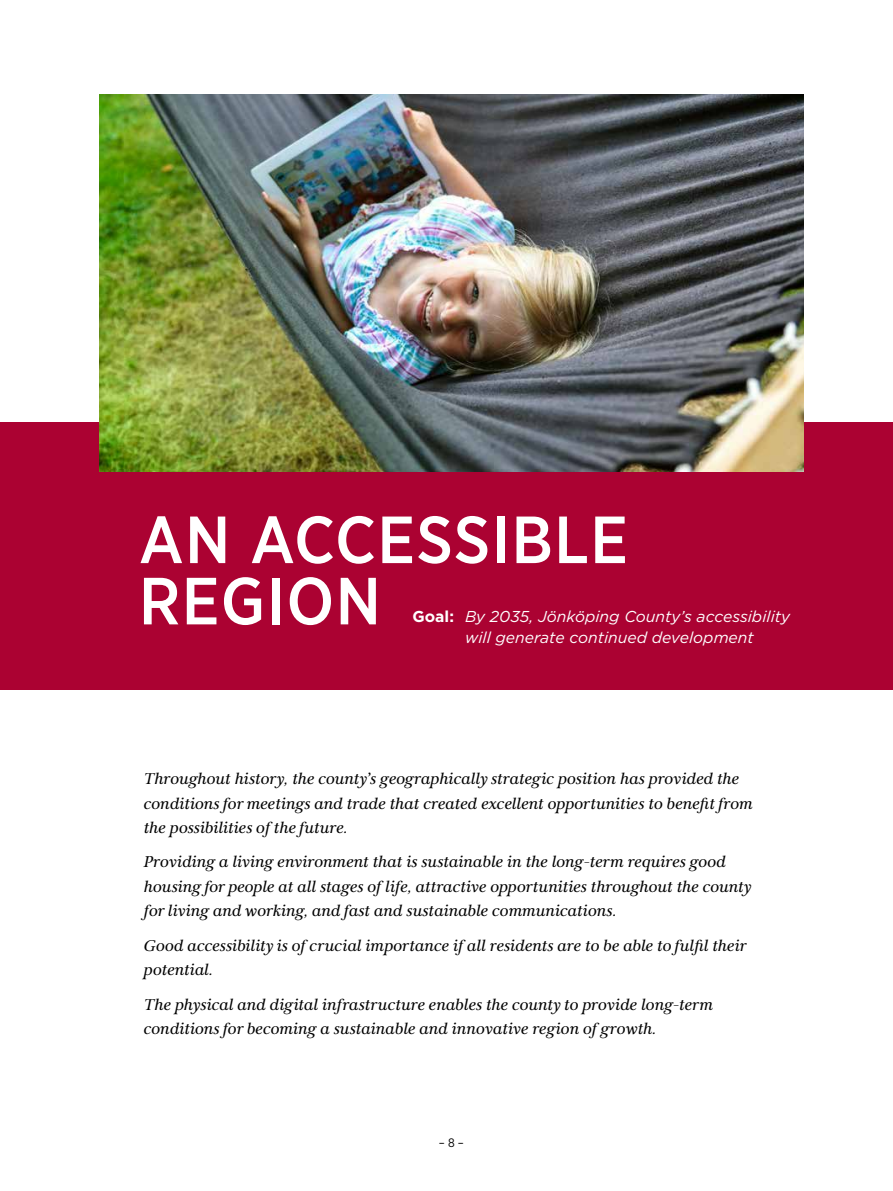
<style>
.page{position:relative;width:893px;height:1191px;background:#fff}
.page>*{position:absolute;margin:0;border:0;box-sizing:border-box;transform-origin:0 0}
.t1{font:500 66.5px/61.2px "Gotham Narrow";letter-spacing:.02em;color:#fff}
.t2{font:italic 15.75px/21px "Gotham";color:#fff}
.t3{font:italic 15.4px/24.5px "Carrig Pro";color:#000}
.t4{font:12.25px "Gotham Narrow";color:#000}
.s1{font-weight:700;font-style:normal}
</style>
<div class="page">
<div style="left:0;top:422px;width:893px;height:268px;background:#ab0232"></div>
<img style="left:99px;top:94px;width:705px;height:377px">
<h1 class="t1" style="left:139px;top:508px;width:491px">AN ACCESSIBLE<br>REGION</h1>
<p class="t2" style="left:465px;top:605px;width:327px;text-indent:-52px"><span class="s1">Goal:</span> By 2035, Jönköping County’s accessibility will generate continued development</p>
<p class="t3" style="left:144px;top:766px;width:610px">Throughout history, the county’s geographically strategic position has provided the conditions for meetings and trade that created excellent opportunities to benefit from the possibilities of the future.</p>
<p class="t3" style="left:144px;top:849px;width:609px">Providing a living environment that is sustainable in the long-term requires good housing for people at all stages of life, attractive opportunities throughout the county for living and working, and fast and sustainable communications.</p>
<p class="t3" style="left:144px;top:933px;width:605px">Good accessibility is of crucial importance if all residents are to be able to fulfil their potential.</p>
<p class="t3" style="left:144px;top:992px;width:571px">The physical and digital infrastructure enables the county to provide long-term conditions for becoming a sustainable and innovative region of growth.</p>
<p class="t4" style="left:439px;top:1135px;width:27px">– 8 –</p>
</div>
